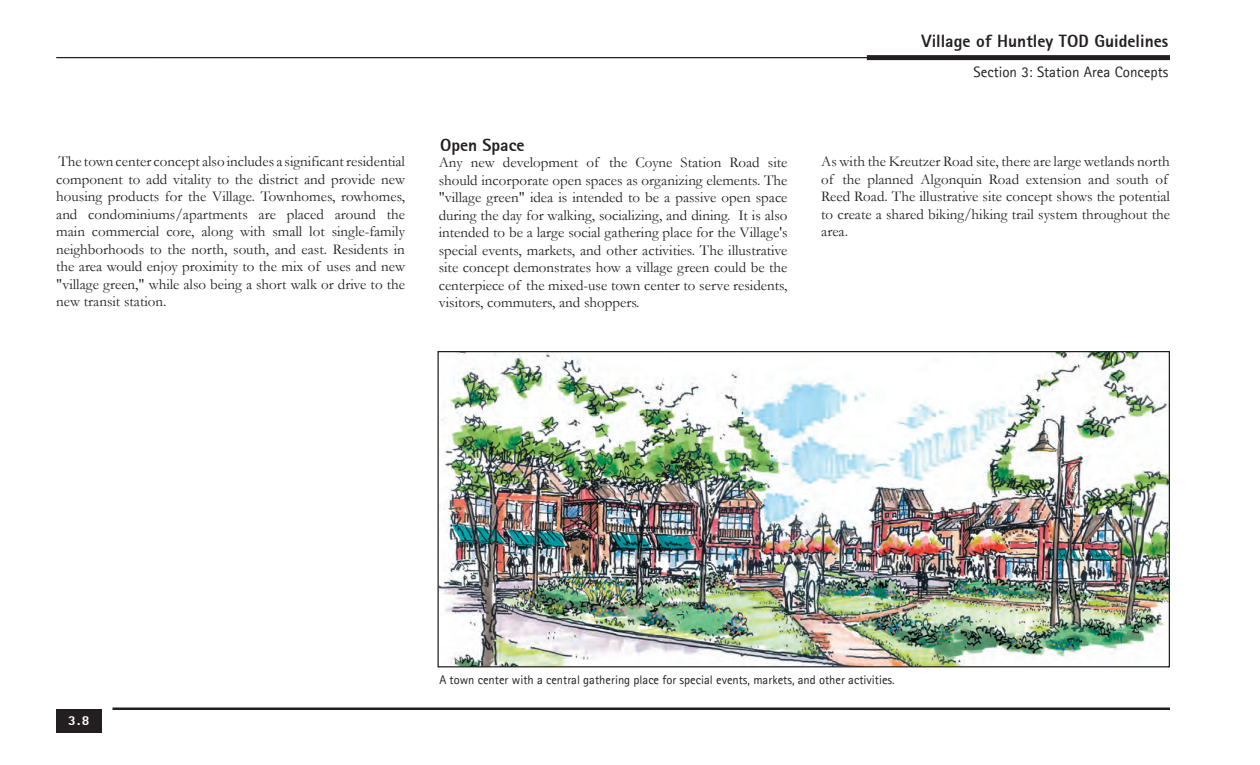
<style>
.page{position:relative;width:1260px;height:765px;background:#fff}
.page>*{position:absolute;margin:0;border:0;box-sizing:border-box;transform-origin:0 0}
.t1{font:800 17.5px "Agfa Rotis Sans Serif";color:#231f20}
.t2{font:15px/17.5px "Garamond";color:#231f20;text-align:justify}
.t3{font:15px "Agfa Rotis Sans Serif";color:#231f20}
.t4{font:800 13.75px "Agfa Rotis Sans Serif";color:#fff}
.t5{font:12.5px "Agfa Rotis Sans Serif";color:#231f20}
</style>
<div class="page">
<hr style="left:56px;top:57px;width:1114px;height:1px;background:#231f20">
<div style="left:867px;top:55px;width:303px;height:5px;background:#231f20"></div>
<hr style="left:112px;top:708px;width:1058px;height:2px;background:#231f20">
<div style="left:56px;top:709px;width:46px;height:23px;background:#231f20"></div>
<img style="left:439px;top:353px;width:729px;height:312px">
<p class="t1" style="left:440px;top:134px;width:86px">Open Space</p>
<p class="t2" style="left:56px;top:152px;width:350px">The town center concept also includes a significant residential component to add vitality to the district and provide new housing products for the Village. Townhomes, rowhomes, and condominiums/apartments are placed around the main commercial core, along with small lot single-family neighborhoods to the north, south, and east. Residents in the area would enjoy proximity to the mix of uses and new "village green," while also being a short walk or drive to the new transit station.</p>
<p class="t2" style="left:439px;top:153px;width:350px">Any new development of the Coyne Station Road site should incorporate open spaces as organizing elements. The "village green" idea is intended to be a passive open space during the day for walking, socializing, and dining. It is also intended to be a large social gathering place for the Village's special events, markets, and other activities. The illustrative site concept demonstrates how a village green could be the centerpiece of the mixed-use town center to serve residents, visitors, commuters, and shoppers.</p>
<p class="t1" style="left:922px;top:30px;width:248px">Village of Huntley TOD Guidelines</p>
<p class="t3" style="left:974px;top:63px;width:196px">Section 3: Station Area Concepts</p>
<p class="t2" style="left:821px;top:152px;width:350px;text-align:left">As with the Kreutzer Road site, there are large wetlands north of the planned Algonquin Road extension and south of Reed Road. The illustrative site concept shows the potential to create a shared biking/hiking trail system throughout the area.</p>
<p class="t4" style="left:68px;top:712px;width:23px">3.8</p>
<p class="t5" style="left:439px;top:673px;width:457px">A town center with a central gathering place for special events, markets, and other activities.</p>
</div>
